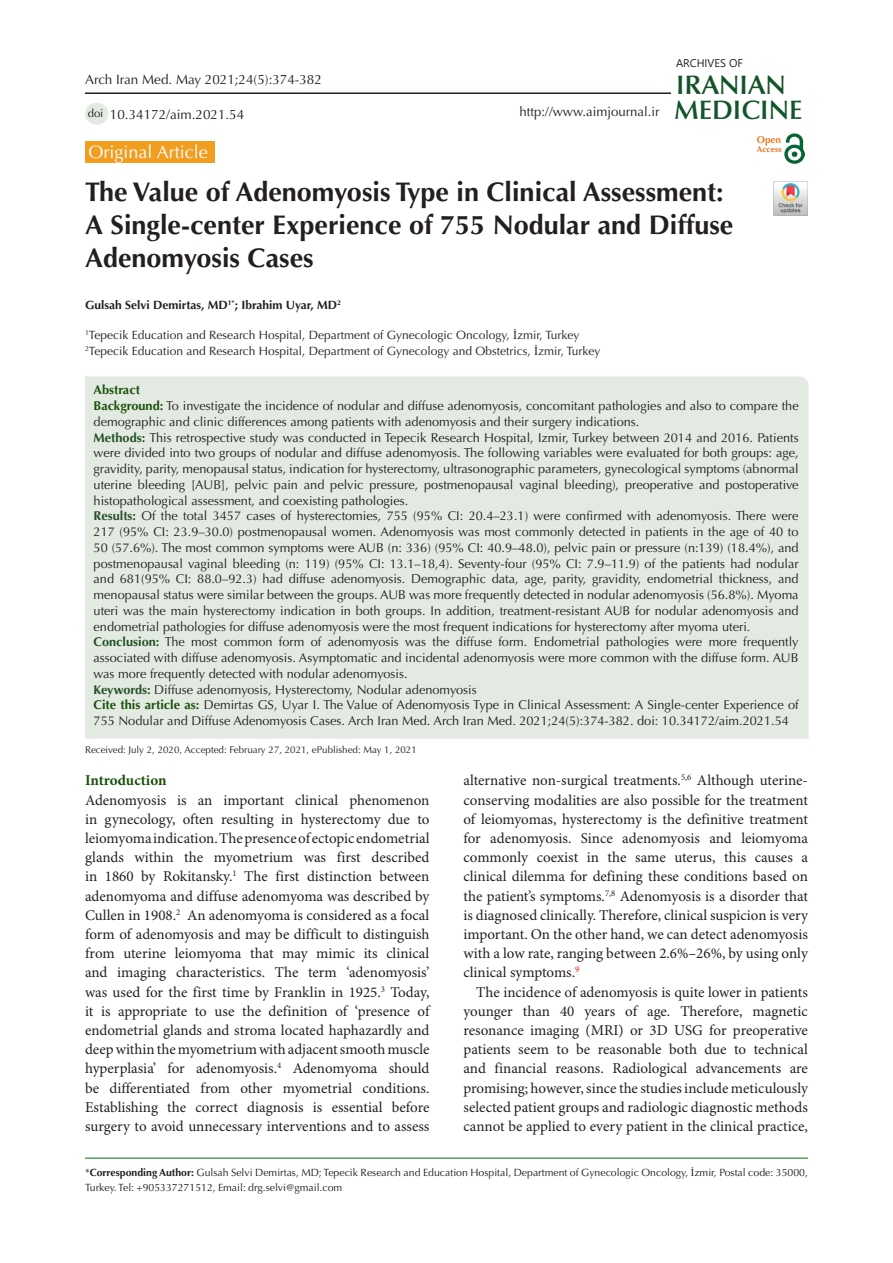
<style>
.page{position:relative;width:893px;height:1263px;background:#fff}
.page>*{position:absolute;margin:0;border:0;box-sizing:border-box;transform-origin:0 0}
.t1{font:700 27px/33px "Optima LT Std";color:#231f20}
.t2{font:600 26.85px "Optima LT Std";color:#11552a}
.t3{font:600 26.85px "Optima LT Std";color:#145228}
.t4{font:18px "Optima LT Std";color:#fff}
.ParaAttribute0{font:15px/19.2px "Minion Pro";color:#231f20;text-align:justify}
.desc2{font:15px/19.2px "Minion Pro";color:#231f20;text-align:justify}
.t5{font:700 15px "Minion Pro";letter-spacing:-.005em;color:#19500a}
.t6{font:13.5px "Optima LT Std";color:#231f20}
.t7{font:13.2px "Optima LT Std";color:#231f20}
.t8{font:12.75px/15.8px "Optima LT Std";color:#231f20;text-align:justify}
.t9{font:700 12.75px "Optima LT Std";color:#19510a}
.t10{font:12px "Optima LT Std";color:#231f20}
.t11{font:700 12px "Optima LT Std";color:#231f20}
.t12{font:11.25px "Optima LT Std";color:#231f20}
.t13{font:11.1px "Segoe UI";color:#231f20}
.t14{font:10.5px/15px "Optima LT Std";color:#231f20}
.t15{font:700 9.9px "Optima LT Std";color:#ee7a23}
.t16{font:9.75px "Optima LT Std";color:#231f20}
.t17{font:700 8.4px "Optima LT Std";color:#e67625}
.s1{font-family:"Times New Roman"}
.s2{font-weight:700;color:#19510a}
.s3{font-weight:700;color:#235126}
.s4{font-weight:700;color:#19500a}
.s5{font-weight:700}
</style>
<div class="page">
<hr style="left:85px;top:1158px;width:723px;height:1px;background:#007513">
<div style="left:85px;top:141px;width:130px;height:22px;background:#f19d20"></div>
<div style="left:85px;top:376px;width:724px;height:363px;background:#e3eae2"></div>
<div style="left:85px;top:103px;width:23px;height:22px;background:#e3eae2;border-radius:50%"></div>
<hr style="left:85px;top:92px;width:586px;height:2px;background:#231f20">
<img style="left:785px;top:133px;width:19px;height:31px">
<img style="left:774px;top:182px;width:34px;height:34px">
<p class="t6" style="left:85px;top:72px;width:238px">Arch Iran Med. May 2021;24(5):374-382</p>
<p class="t12" style="left:88px;top:106px;width:17px">doi</p>
<p class="t6" style="left:110px;top:106px;width:136px">10.34172/aim.2021.54</p>
<p class="t7" style="left:520px;top:104px;width:141px">http://www.aimjournal.ir</p>
<p class="t13" style="left:676px;top:52px;width:68px">ARCHIVES OF</p>
<p class="t3" style="left:676px;top:69px;width:111px">IRANIAN</p>
<p class="t2" style="left:674px;top:94px;width:130px">MEDICINE</p>
<p class="t4" style="left:89px;top:141px;width:121px">Original Article</p>
<p class="t1" style="left:85px;top:176px;width:650px">The Value of Adenomyosis Type in Clinical Assessment:<br>A Single-center Experience of 755 Nodular and Diffuse<br>Adenomyosis Cases</p>
<p class="t11" style="left:85px;top:298px;width:258px">Gulsah Selvi Demirtas, MD<sup>1*</sup>; Ibrahim Uyar, MD<sup>2</sup></p>
<p class="t10" style="left:85px;top:328px;width:496px"><sup>1</sup>Tepecik Education and Research Hospital, Department of Gynecologic Oncology, <span class="s1">İ</span>zmir, Turkey</p>
<p class="t10" style="left:85px;top:344px;width:517px"><sup>2</sup>Tepecik Education and Research Hospital, Department of Gynecology and Obstetrics, <span class="s1">İ</span>zmir, Turkey</p>
<p class="t15" style="left:757px;top:134px;width:26px">Open</p>
<p class="t17" style="left:757px;top:144px;width:26px">Access</p>
<p class="t9" style="left:94px;top:382px;width:48px">Abstract</p>
<p class="t8" style="left:94px;top:398px;width:707px"><span class="s2">Background:</span> To investigate the incidence of nodular and diffuse adenomyosis, concomitant pathologies and also to compare the demographic and clinic differences among patients with adenomyosis and their surgery indications.</p>
<p class="t8" style="left:94px;top:429px;width:707px"><span class="s3">Methods:</span> This retrospective study was conducted in Tepecik Research Hospital, Izmir, Turkey between 2014 and 2016. Patients were divided into two groups of nodular and diffuse adenomyosis. The following variables were evaluated for both groups: age, gravidity, parity, menopausal status, indication for hysterectomy, ultrasonographic parameters, gynecological symptoms (abnormal uterine bleeding [AUB], pelvic pain and pelvic pressure, postmenopausal vaginal bleeding), preoperative and postoperative histopathological assessment, and coexisting pathologies.</p>
<p class="t8" style="left:94px;top:508px;width:707px"><span class="s3">Results:</span> Of the total 3457 cases of hysterectomies, 755 (95% CI: 20.4–23.1) were confirmed with adenomyosis. There were 217 (95% CI: 23.9–30.0) postmenopausal women. Adenomyosis was most commonly detected in patients in the age of 40 to 50 (57.6%). The most common symptoms were AUB (n: 336) (95% CI: 40.9–48.0), pelvic pain or pressure (n:139) (18.4%), and postmenopausal vaginal bleeding (n: 119) (95% CI: 13.1–18,4). Seventy-four (95% CI: 7.9–11.9) of the patients had nodular and 681(95% CI: 88.0–92.3) had diffuse adenomyosis. Demographic data, age, parity, gravidity, endometrial thickness, and menopausal status were similar between the groups. AUB was more frequently detected in nodular adenomyosis (56.8%). Myoma uteri was the main hysterectomy indication in both groups. In addition, treatment-resistant AUB for nodular adenomyosis and endometrial pathologies for diffuse adenomyosis were the most frequent indications for hysterectomy after myoma uteri.</p>
<p class="t8" style="left:94px;top:634px;width:707px"><span class="s3">Conclusion:</span> The most common form of adenomyosis was the diffuse form. Endometrial pathologies were more frequently associated with diffuse adenomyosis. Asymptomatic and incidental adenomyosis were more common with the diffuse form. AUB was more frequently detected with nodular adenomyosis.</p>
<p class="t8" style="left:94px;top:681px;width:385px"><span class="s3">Keywords:</span> Diffuse adenomyosis, Hysterectomy, Nodular adenomyosis</p>
<p class="t8" style="left:94px;top:697px;width:707px"><span class="s4">Cite this article as:</span> Demirtas GS, Uyar I. The Value of Adenomyosis Type in Clinical Assessment: A Single-center Experience of<br>755 Nodular and Diffuse Adenomyosis Cases. Arch Iran Med. Arch Iran Med. 2021;24(5):374-382. doi: 10.34172/aim.2021.54</p>
<p class="t16" style="left:85px;top:744px;width:333px">Received: July 2, 2020, Accepted: February 27, 2021, ePublished: May 1, 2021</p>
<p class="t5" style="left:85px;top:770px;width:83px">Introduction</p>
<p class="ParaAttribute0" style="left:85px;top:791px;width:346px">Adenomyosis is an important clinical phenomenon in gynecology, often resulting in hysterectomy due to leiomyoma indication. The presence of ectopic endometrial glands within the myometrium was first described in 1860 by Rokitansky.<sup>1</sup> The first distinction between adenomyoma and diffuse adenomyoma was described by Cullen in 1908.<sup>2</sup> An adenomyoma is considered as a focal form of adenomyosis and may be difficult to distinguish from uterine leiomyoma that may mimic its clinical and imaging characteristics. The term ‘adenomyosis’ was used for the first time by Franklin in 1925.<sup>3</sup> Today, it is appropriate to use the definition of ‘presence of endometrial glands and stroma located haphazardly and deep within the myometrium with adjacent smooth muscle hyperplasia’ for adenomyosis.<sup>4</sup> Adenomyoma should be differentiated from other myometrial conditions.<br>Establishing the correct diagnosis is essential before surgery to avoid unnecessary interventions and to assess</p>
<p class="ParaAttribute0" style="left:463px;top:771px;width:346px">alternative non-surgical treatments.<sup>5,6</sup> Although uterine&shy;conserving modalities are also possible for the treatment of leiomyomas, hysterectomy is the definitive treatment for adenomyosis. Since adenomyosis and leiomyoma commonly coexist in the same uterus, this causes a clinical dilemma for defining these conditions based on the patient’s symptoms.<sup>7,8</sup> Adenomyosis is a disorder that is diagnosed clinically. Therefore, clinical suspicion is very important. On the other hand, we can detect adenomyosis with a low rate, ranging between 2.6%–26%, by using only clinical symptoms.<sup>9</sup></p>
<p class="desc2" style="left:463px;top:983px;width:346px;text-indent:13px">The incidence of adenomyosis is quite lower in patients younger than 40 years of age. Therefore, magnetic resonance imaging (MRI) or 3D USG for preoperative patients seem to be reasonable both due to technical and financial reasons. Radiological advancements are promising; however, since the studies include meticulously selected patient groups and radiologic diagnostic methods cannot be applied to every patient in the clinical practice,</p>
<p class="t14" style="left:85px;top:1165px;width:724px">*<span class="s5">Corresponding Author:</span> Gulsah Selvi Demirtas, MD; Tepecik Research and Education Hospital, Department of Gynecologic Oncology, <span class="s1">İ</span>zmir, Postal code: 35000,<br>Turkey. Tel: +905337271512, Email: drg.selvi@gmail.com</p>
</div>
